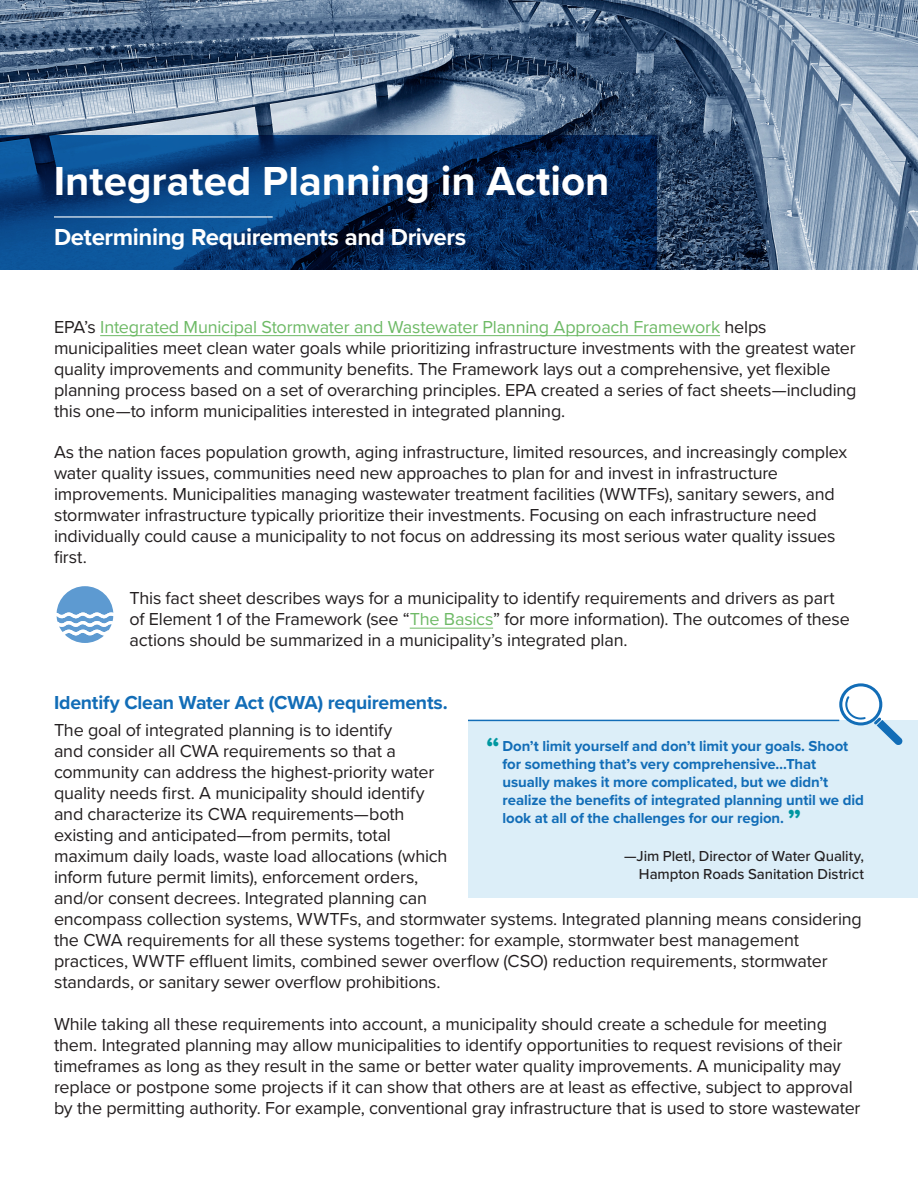
<style>
.page{position:relative;width:918px;height:1188px;background:#fff}
.page>*{position:absolute;margin:0;border:0;box-sizing:border-box;transform-origin:0 0}
.t1{font:700 42px "Proxima Nova";color:#fff}
.Subtitle{font:700 24px "Proxima Nova";letter-spacing:-.015em;color:#fff}
.t2{font:700 19.5px "Proxima Nova";letter-spacing:-.015em;color:#126db7}
.Body_text{font:18px/21px "Proxima Nova";letter-spacing:-.01em;color:#231f20}
.Body_text-2{font:700 15px/18px "Proxima Nova";letter-spacing:-.005em;color:#126db7}
.Body_text-3{font:500 15px/18px "Proxima Nova";letter-spacing:-.005em;color:#231f20;text-align:right}
.s1{color:#6eba66}
.s2{font-size:30px;color:#0097a0}
</style>
<div class="page">
<img style="left:0;top:0;width:918px;height:270px">
<svg style="left:0;top:135px;width:657px;height:135px;background:#07376f"></svg>
<hr style="left:100px;top:335px;width:620px;height:1px;background:#6eba66">
<hr style="left:410px;top:628px;width:83px;height:1px;background:#6eba66">
<hr style="left:54px;top:216px;width:219px;height:2px;background:#fff">
<svg style="left:57px;top:586px;width:56px;height:57px"></svg>
<div style="left:468px;top:720px;width:450px;height:178px;background:#dceef8"></div>
<hr style="left:468px;top:720px;width:371px;height:1px;background:#126db7">
<svg style="left:839px;top:683px;width:64px;height:62px"></svg>
<p class="t1" style="left:54px;top:150px;width:557px">Integrated Planning in Action</p>
<p class="Subtitle" style="left:54px;top:219px;width:414px">Determining Requirements and Drivers</p>
<p class="Body_text" style="left:54px;top:316px;width:804px">EPA’s <span class="s1">Integrated Municipal Stormwater and Wastewater Planning Approach Framework</span> helps municipalities meet clean water goals while prioritizing infrastructure investments with the greatest water quality improvements and community benefits. The Framework lays out a comprehensive, yet flexible planning process based on a set of overarching principles. EPA created a series of fact sheets—including this one—to inform municipalities interested in integrated planning.</p>
<p class="Body_text" style="left:54px;top:441px;width:795px">As the nation faces population growth, aging infrastructure, limited resources, and increasingly complex water quality issues, communities need new approaches to plan for and invest in infrastructure improvements. Municipalities managing wastewater treatment facilities (WWTFs), sanitary sewers, and stormwater infrastructure typically prioritize their investments. Focusing on each infrastructure need individually could cause a municipality to not focus on addressing its most serious water quality issues first.</p>
<p class="Body_text" style="left:129px;top:587px;width:722px">This fact sheet describes ways for a municipality to identify requirements and drivers as part of Element 1 of the Framework (see “<span class="s1">The Basics</span>” for more information). The outcomes of these actions should be summarized in a municipality’s integrated plan.</p>
<h2 class="t2" style="left:54px;top:688px;width:395px">Identify Clean Water Act (CWA) requirements.</h2>
<p class="Body_text" style="left:54px;top:719px;width:809px">The goal of integrated planning is to identify<br>and consider all CWA requirements so that a<br>community can address the highest-priority water<br>quality needs first. A municipality should identify<br>and characterize its CWA requirements—both<br>existing and anticipated—from permits, total<br>maximum daily loads, waste load allocations (which<br>inform future permit limits), enforcement orders,<br>and/or consent decrees. Integrated planning can<br>encompass collection systems, WWTFs, and stormwater systems. Integrated planning means considering the CWA requirements for all these systems together: for example, stormwater best management practices, WWTF effluent limits, combined sewer overflow (CSO) reduction requirements, stormwater standards, or sanitary sewer overflow prohibitions.</p>
<p class="Body_text" style="left:54px;top:1012px;width:808px">While taking all these requirements into account, a municipality should create a schedule for meeting them. Integrated planning may allow municipalities to identify opportunities to request revisions of their timeframes as long as they result in the same or better water quality improvements. A municipality may replace or postpone some projects if it can show that others are at least as effective, subject to approval by the permitting authority. For example, conventional gray infrastructure that is used to store wastewater</p>
<p class="Body_text-2" style="left:502px;top:737px;width:363px;text-indent:-16px"><span class="s2">“</span> Don’t limit yourself and don’t limit your goals. Shoot for something that’s very comprehensive…That usually makes it more complicated, but we didn’t realize the benefits of integrated planning until we did look at all of the challenges for our region. <span class="s2">”</span></p>
<p class="Body_text-3" style="left:624px;top:847px;width:241px">—Jim Pletl, Director of Water Quality,<br>Hampton Roads Sanitation District</p>
</div>
